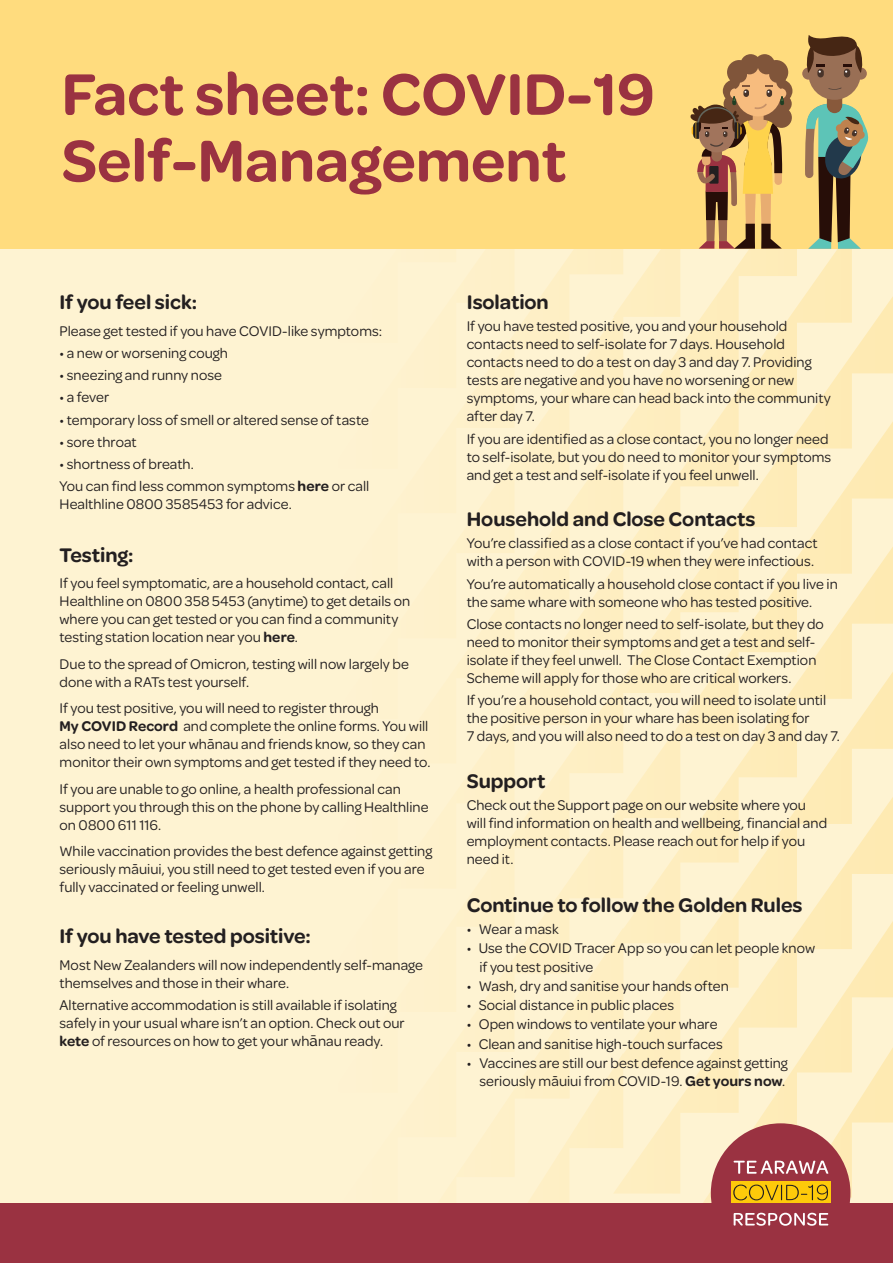
<style>
.page{position:relative;width:893px;height:1263px;background:#fff}
.page>*{position:absolute;margin:0;border:0;box-sizing:border-box;transform-origin:0 0}
.t1{font:600 62.4px/66.6px "Omnes";color:#9a3241}
.t2{font:600 21px "Omnes";color:#231f20}
.t3{font:15px/18px "Omnes";letter-spacing:.005em;color:#231f20}
.s1{font-weight:600}
.s2{font-family:"Raleway";font-weight:500}
</style>
<div class="page">
<div style="left:0;top:0;width:893px;height:1261px;background:#fef3d2"></div>
<svg style="left:509px;top:594px;width:104px;height:84px"></svg>
<svg style="left:509px;top:469px;width:104px;height:125px"></svg>
<svg style="left:509px;top:249px;width:104px;height:220px"></svg>
<svg style="left:509px;top:678px;width:104px;height:250px"></svg>
<svg style="left:509px;top:928px;width:104px;height:275px"></svg>
<svg style="left:613px;top:249px;width:239px;height:29px"></svg>
<svg style="left:613px;top:1068px;width:67px;height:125px"></svg>
<svg style="left:613px;top:943px;width:67px;height:125px"></svg>
<svg style="left:613px;top:818px;width:280px;height:125px"></svg>
<svg style="left:613px;top:693px;width:280px;height:125px"></svg>
<svg style="left:613px;top:278px;width:280px;height:415px"></svg>
<svg style="left:680px;top:902px;width:213px;height:301px"></svg>
<div style="left:0;top:1203px;width:893px;height:60px;background:#9a3241"></div>
<div style="left:711px;top:1123px;width:139px;height:140px;background:#9a3241;border-radius:50%"></div>
<div style="left:731px;top:1181px;width:99px;height:22px;background:#feca0a"></div>
<svg style="left:733px;top:1027px;width:160px;height:173px"></svg>
<svg style="left:734px;top:1213px;width:94px;height:13px"></svg>
<div style="left:0;top:0;width:893px;height:249px;background:#ffdc7e"></div>
<svg style="left:690px;top:35px;width:179px;height:214px"></svg>
<h1 class="t1" style="left:62px;top:57px;width:594px">Fact sheet: COVID-19<br>Self-Management</h1>
<h2 class="t2" style="left:60px;top:288px;width:139px">If you feel sick:</h2>
<p class="t3" style="left:60px;top:321px;width:324px">Please get tested if you have COVID-like symptoms:</p>
<p class="t3" style="left:60px;top:343px;width:170px">• a new or worsening cough</p>
<p class="t3" style="left:60px;top:365px;width:164px">• sneezing and runny nose</p>
<p class="t3" style="left:60px;top:387px;width:51px">• a fever</p>
<p class="t3" style="left:60px;top:410px;width:311px">• temporary loss of smell or altered sense of taste</p>
<p class="t3" style="left:60px;top:432px;width:79px">• sore throat</p>
<p class="t3" style="left:60px;top:452px;width:311px;line-height:22.2px">• shortness of breath.<br>You can find less common symptoms <span class="s1">here</span> or call</p>
<p class="t3" style="left:60px;top:494px;width:234px">Healthline 0800 3585453 for advice.</p>
<h2 class="t2" style="left:60px;top:540px;width:75px">Testing:</h2>
<p class="t3" style="left:60px;top:573px;width:352px">If you feel symptomatic, are a household contact, call Healthline on 0800 358 5453 (anytime) to get details on where you can get tested or you can find a community testing station location near you <span class="s1">here</span>.</p>
<p class="t3" style="left:60px;top:654px;width:351px">Due to the spread of Omicron, testing will now largely be done with a RATs test yourself.</p>
<p class="t3" style="left:60px;top:698px;width:373px">If you test positive, you will need to register through<br><span class="s1">My COVID Record</span> and complete the online forms. You will also need to let your whānau and friends know, so they can monitor their own symptoms and get tested if they need to.</p>
<p class="t3" style="left:60px;top:779px;width:371px">If you are unable to go online, a health professional can support you through this on the phone by calling Healthline on 0800 611 116.</p>
<p class="t3" style="left:60px;top:841px;width:374px">While vaccination provides the best defence against getting seriously māuiui, you still need to get tested even if you are fully vaccinated or feeling unwell.</p>
<h2 class="t2" style="left:60px;top:921px;width:253px">If you have tested positive:</h2>
<p class="t3" style="left:60px;top:955px;width:365px">Most New Zealanders will now independently self-manage themselves and those in their whare.</p>
<p class="t3" style="left:60px;top:995px;width:347px">Alternative accommodation is still available if isolating safely in your usual whare isn’t an option. Check out our <span class="s1">kete</span> of resources on how to get your wh<span class="s2">ā</span>nau ready.</p>
<h2 class="t2" style="left:467px;top:288px;width:84px">Isolation</h2>
<p class="t3" style="left:467px;top:317px;width:366px">If you have tested positive, you and your household contacts need to self-isolate for 7 days. Household contacts need to do a test on day 3 and day 7. Providing tests are negative and you have no worsening or new symptoms, your whare can head back into the community after day 7.</p>
<p class="t3" style="left:467px;top:429px;width:366px">If you are identified as a close contact, you no longer need to self-isolate, but you do need to monitor your symptoms and get a test and self-isolate if you feel unwell.</p>
<h2 class="t2" style="left:467px;top:505px;width:290px">Household and Close Contacts</h2>
<p class="t3" style="left:467px;top:534px;width:352px">You’re classified as a close contact if you’ve had contact with a person with COVID-19 when they were infectious.</p>
<p class="t3" style="left:467px;top:574px;width:373px">You’re automatically a household close contact if you live in the same whare with someone who has tested positive.</p>
<p class="t3" style="left:467px;top:614px;width:359px">Close contacts no longer need to self-isolate, but they do need to monitor their symptoms and get a test and self&shy;isolate if they feel unwell. The Close Contact Exemption Scheme will apply for those who are critical workers.</p>
<p class="t3" style="left:467px;top:690px;width:375px">If you’re a household contact, you will need to isolate until the positive person in your whare has been isolating for<br>7 days, and you will also need to do a test on day 3 and day 7.</p>
<h2 class="t2" style="left:467px;top:766px;width:80px">Support</h2>
<p class="t3" style="left:467px;top:795px;width:362px">Check out the Support page on our website where you will find information on health and wellbeing, financial and employment contacts. Please reach out for help if you need it.</p>
<h2 class="t2" style="left:467px;top:890px;width:337px">Continue to follow the Golden Rules</h2>
<p class="t3" style="left:467px;top:919px;width:94px">• Wear a mask</p>
<p class="t3" style="left:479px;top:939px;width:337px;text-indent:-13px">• Use the COVID Tracer App so you can let people know if you test positive</p>
<p class="t3" style="left:467px;top:976px;width:264px">• Wash, dry and sanitise your hands often</p>
<p class="t3" style="left:467px;top:995px;width:209px">• Social distance in public places</p>
<p class="t3" style="left:467px;top:1014px;width:252px">• Open windows to ventilate your whare</p>
<p class="t3" style="left:467px;top:1034px;width:258px">• Clean and sanitise high-touch surfaces</p>
<p class="t3" style="left:467px;top:1053px;width:323px;text-align:right">• Vaccines are still our best defence against getting seriously māuiui from COVID-19. <span class="s1">Get yours now</span>.</p>
</div>
